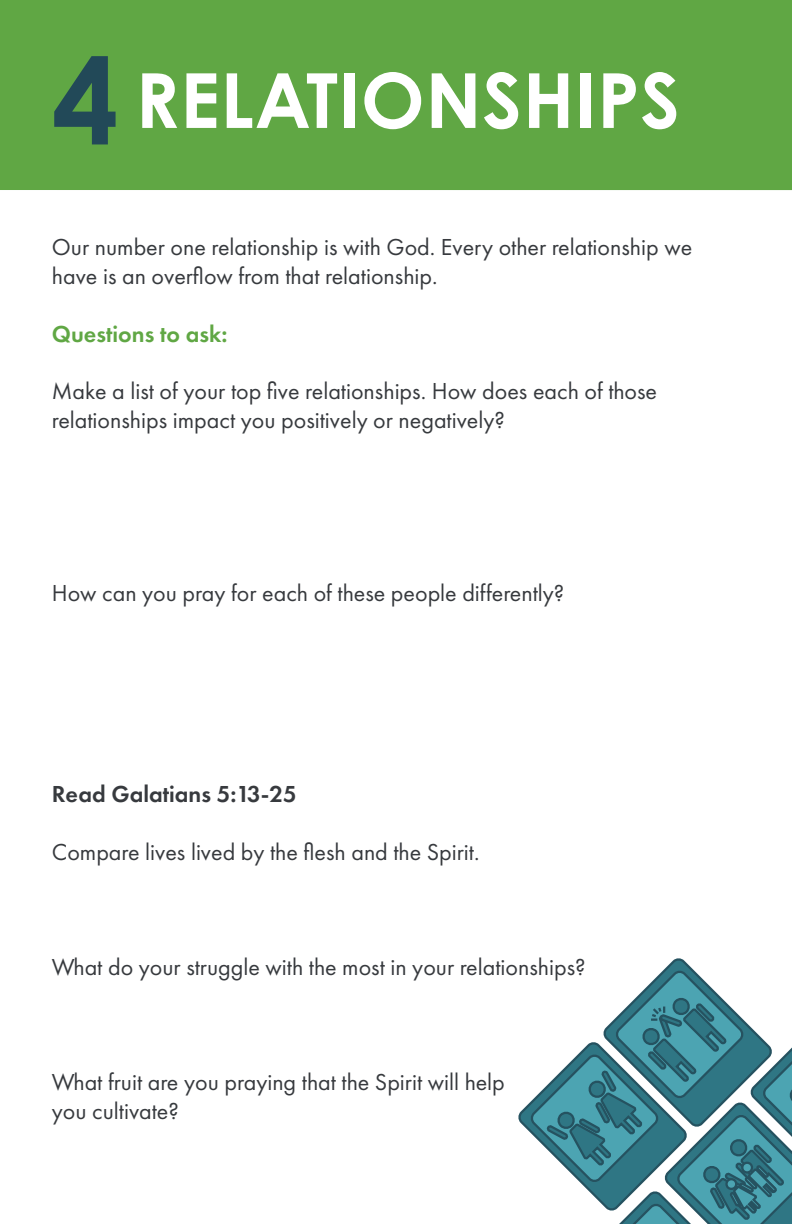
<style>
.page{position:relative;width:792px;height:1224px;background:#fff}
.page>*{position:absolute;margin:0;border:0;box-sizing:border-box;transform-origin:0 0}
.t1{font:700 76px "Century Gothic Pro";letter-spacing:.01em;color:#fff}
.t2{font:24px/28.8px "Futura PT";color:#373a3e}
.t3{font:600 24px "Futura PT";color:#373a3e}
.t4{font:600 24px "Futura PT";color:#60a744}
.s1{font-size:120px;color:#224958}
</style>
<div class="page">
<div style="left:0;top:0;width:792px;height:190px;background:#60a744"></div>
<svg style="left:518px;top:958px;width:274px;height:266px"></svg>
<h1 class="t1" style="left:52px;top:72px;width:630px"><span class="s1">4</span> RELATIONSHIPS</h1>
<p class="t2" style="left:52px;top:235px;width:642px">Our number one relationship is with God. Every other relationship we have is an overflow from that relationship.</p>
<p class="t4" style="left:52px;top:324px;width:177px">Questions to ask:</p>
<p class="t2" style="left:52px;top:379px;width:607px">Make a list of your top five relationships. How does each of those relationships impact you positively or negatively?</p>
<p class="t2" style="left:52px;top:580px;width:514px">How can you pray for each of these people differently?</p>
<p class="t3" style="left:52px;top:785px;width:246px">Read Galatians 5:13-25</p>
<p class="t2" style="left:52px;top:839px;width:429px">Compare lives lived by the flesh and the Spirit.</p>
<p class="t2" style="left:52px;top:955px;width:535px">What do your struggle with the most in your relationships?</p>
<p class="t2" style="left:52px;top:1070px;width:455px">What fruit are you praying that the Spirit will help you cultivate?</p>
</div>
